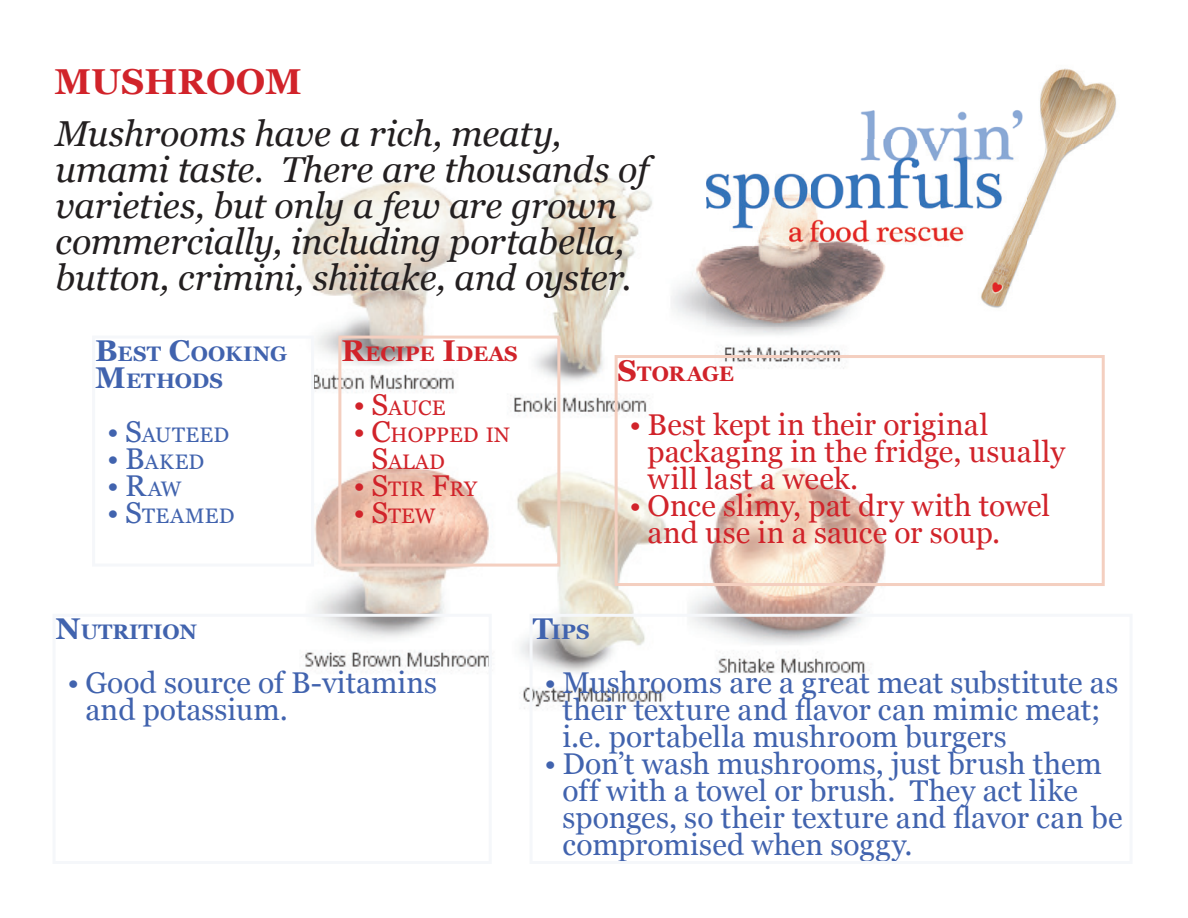
<style>
.page{position:relative;width:1188px;height:918px;background:#fff}
.page>*{position:absolute;margin:0;border:0;box-sizing:border-box;transform-origin:0 0}
.t1{font:italic 36px/36px "Georgia";letter-spacing:-.01em;color:#231f20}
.t2{font:700 36px "Georgia";color:#d1232a}
.t3{font:30px/27px "Georgia";color:#4163ae}
.t4{font:30px/27px "Georgia";letter-spacing:.005em;color:#d1232a}
.t5{font:30px "Georgia";color:#4163ae}
.t6{font:21px/27px "Georgia";color:#d1232a}
.t7{font:700 21px/27px "Georgia";color:#4163ae}
.t8{font:21px "Georgia";letter-spacing:.025em;color:#4163ae}
.t9{font:700 21px "Georgia";color:#d1232a}
.s1{font-size:30px}
.s2{font-size:21px}
</style>
<div class="page">
<img style="left:301px;top:169px;width:585px;height:540px">
<div style="left:615px;top:355px;width:490px;height:231px;border:3px solid #f4cfc0"></div>
<div style="left:338px;top:336px;width:222px;height:231px;border:3px solid #f4cfc0"></div>
<img style="left:706px;top:169px;width:105px;height:158px">
<img style="left:861px;top:68px;width:255px;height:77px">
<img style="left:917px;top:145px;width:164px;height:163px">
<img style="left:811px;top:139px;width:106px;height:188px">
<p class="t2" style="left:54px;top:58px;width:249px">MUSHROOM</p>
<p class="t1" style="left:56px;top:115px;width:595px">Mushrooms have a rich, meaty, umami taste. There are thousands of varieties, but only a few are grown commercially, including portabella, button, crimini, shiitake, and oyster.</p>
<p class="t7" style="left:95px;top:341px;width:194px"><span class="s1">B</span>EST <span class="s1">C</span>OOKING<br><span class="s1">M</span>ETHODS</p>
<p class="t8" style="left:107px;top:422px;width:124px"><span class="s1">• S</span>AUTEED</p>
<p class="t8" style="left:107px;top:449px;width:99px"><span class="s1">• B</span>AKED</p>
<p class="t5" style="left:107px;top:468px;width:76px">• R<span class="s2">AW</span></p>
<p class="t8" style="left:107px;top:503px;width:129px"><span class="s1">• S</span>TEAMED</p>
<p class="t9" style="left:341px;top:340px;width:178px"><span class="s1">R</span>ECIPE <span class="s1">I</span>DEAS</p>
<p class="t6" style="left:353px;top:395px;width:93px"><span class="s1">• S</span>AUCE</p>
<p class="t6" style="left:371px;top:422px;width:140px;text-indent:-18px"><span class="s1">• C</span>HOPPED IN<br><span class="s1">S</span>ALAD</p>
<p class="t6" style="left:353px;top:476px;width:125px"><span class="s1">• S</span>TIR <span class="s1">F</span>RY</p>
<p class="t6" style="left:353px;top:503px;width:84px"><span class="s1">• S</span>TEW</p>
<p class="t9" style="left:618px;top:360px;width:118px"><span class="s1">S</span>TORAGE</p>
<p class="t4" style="left:648px;top:412px;width:419px;text-indent:-18px">• Best kept in their original packaging in the fridge, usually will last a week.</p>
<p class="t4" style="left:648px;top:493px;width:404px;text-indent:-18px">• Once slimy, pat dry with towel and use in a sauce or soup.</p>
<p class="t7" style="left:56px;top:619px;width:143px"><span class="s1">N</span>UTRITION</p>
<p class="t3" style="left:86px;top:670px;width:353px;text-indent:-18px">• Good source of B-vitamins and potassium.</p>
<p class="t7" style="left:533px;top:619px;width:59px"><span class="s1">T</span>IPS</p>
<p class="t3" style="left:563px;top:670px;width:557px;text-indent:-18px">• Mushrooms are a great meat substitute as their texture and flavor can mimic meat; i.e. portabella mushroom burgers</p>
<p class="t3" style="left:563px;top:751px;width:562px;text-indent:-18px">• Don’t wash mushrooms, just brush them off with a towel or brush. They act like sponges, so their texture and flavor can be compromised when soggy.</p>
</div>
